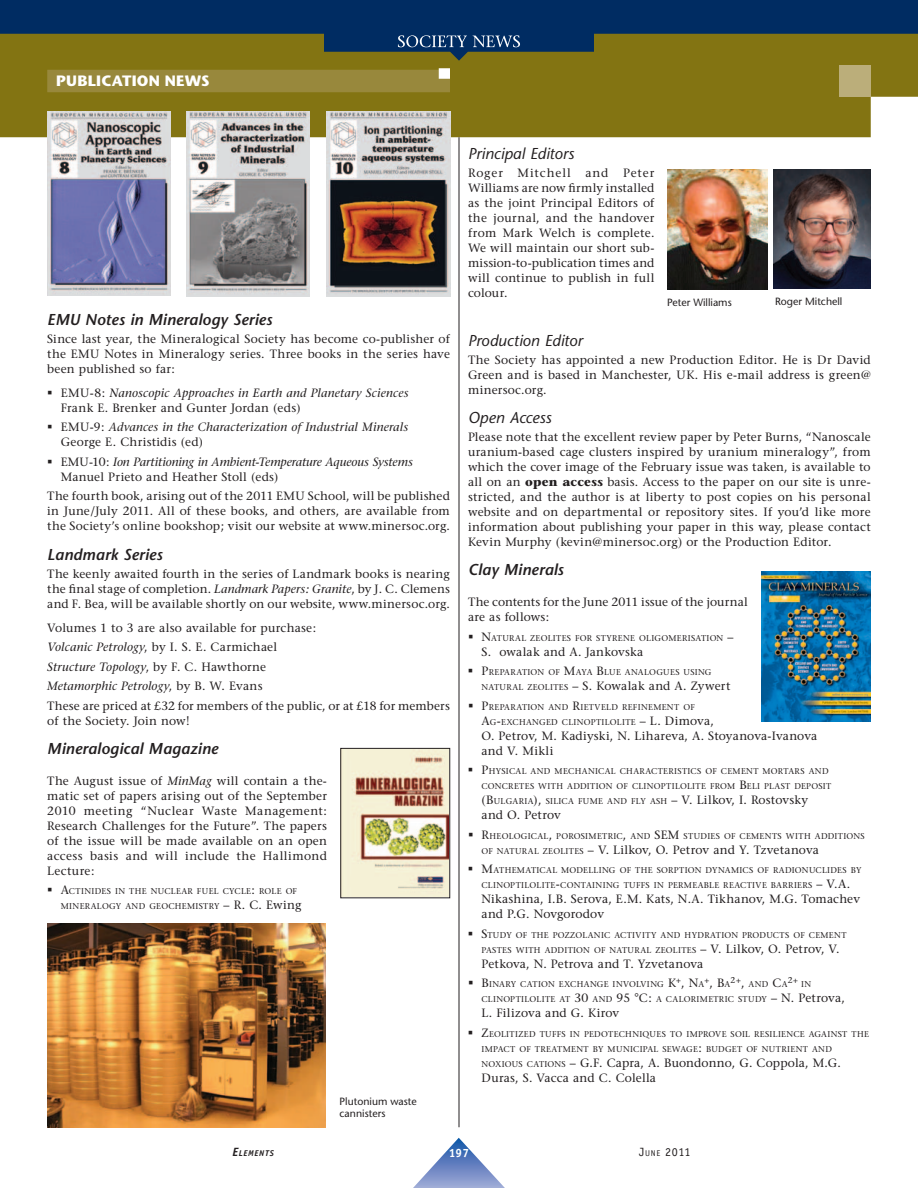
<style>
.page{position:relative;width:918px;height:1188px;background:#fff}
.page>*{position:absolute;margin:0;border:0;box-sizing:border-box;transform-origin:0 0}
.t1{font:italic 600 15.75px "Stone Sans";letter-spacing:.005em;color:#231f20}
.t2{font:italic 15.75px "Stone Sans";letter-spacing:.005em;color:#231f20}
.t3{font:700 15px "Stone Sans";letter-spacing:.015em;color:#fff}
.t4{font:12px/15px "Stone Serif";letter-spacing:.015em;color:#231f20;text-align:justify}
.t5{font:italic 12px/15px "Stone Serif";letter-spacing:.01em;color:#231f20}
.t6{font:12px "Officina Sans";color:#231f20}
.t7{font:700 12px "Officina Sans";color:#fff}
.t8{font:10.5px/12px "Stone Sans";color:#231f20}
.t9{font:8.4px/15px "Stone Serif";letter-spacing:.04em;color:#231f20}
.t10{font:italic 700 8.4px "Officina Sans";letter-spacing:.08em;color:#231f20}
.s1{font-style:normal}
.s2{font-style:italic}
.s3{font-size:12px}
.s4{font-weight:700}
.s5{font-size:8.4px}
</style>
<div class="page">
<div style="left:0;top:61px;width:918px;height:76px;background:#837412"></div>
<div style="left:839px;top:65px;width:32px;height:32px;background:#bbae7a"></div>
<div style="left:47px;top:70px;width:403px;height:22px;background:#98883c"></div>
<div style="left:439px;top:68px;width:11px;height:11px;background:#fff"></div>
<img style="left:342px;top:750px;width:106px;height:146px">
<div style="left:340px;top:748px;width:110px;height:150px;border:1px solid #231f20"></div>
<img style="left:761px;top:571px;width:110px;height:150px">
<hr style="left:459px;top:137px;width:1px;height:990px;background:#231f20">
<img style="left:47px;top:111px;width:124px;height:185px">
<img style="left:186px;top:111px;width:124px;height:185px">
<img style="left:327px;top:111px;width:123px;height:185px">
<img style="left:47px;top:924px;width:279px;height:203px">
<img style="left:774px;top:170px;width:97px;height:118px">
<img style="left:668px;top:170px;width:100px;height:119px">
<svg style="left:413px;top:1138px;width:92px;height:50px"></svg>
<svg style="left:0;top:0;width:918px;height:61px;background:#304644"></svg>
<svg style="left:398px;top:35px;width:122px;height:12px"></svg>
<p class="t3" style="left:56px;top:75px;width:155px">PUBLICATION NEWS</p>
<h1 class="t1" style="left:47px;top:313px;width:227px">EMU Notes in Mineralogy Series</h1>
<p class="t4" style="left:47px;top:332px;width:404px">Since last year, the Mineralogical Society has become co-publisher of the EMU Notes in Mineralogy series. Three books in the series have been published so far:</p>
<p class="t5" style="left:61px;top:386px;width:349px;text-indent:-14px">▪ <span class="s1">EMU-8:</span> Nanoscopic Approaches in Earth and Planetary Sciences<br><span class="s1">Frank E. Brenker and Gunter Jordan (eds)</span></p>
<p class="t5" style="left:61px;top:421px;width:349px;text-indent:-14px">▪ <span class="s1">EMU-9:</span> Advances in the Characterization of Industrial Minerals<br><span class="s1">George E. Christidis (ed)</span></p>
<p class="t5" style="left:61px;top:455px;width:354px;text-indent:-14px">▪ <span class="s1">EMU-10:</span> Ion Partitioning in Ambient-Temperature Aqueous Systems<br><span class="s1">Manuel Prieto and Heather Stoll (eds)</span></p>
<p class="t4" style="left:47px;top:490px;width:404px">The fourth book, arising out of the 2011 EMU School, will be published in June/July 2011. All of these books, and others, are available from the Society’s online bookshop; visit our website at www.minersoc.org.</p>
<h1 class="t1" style="left:47px;top:548px;width:117px">Landmark Series</h1>
<p class="t4" style="left:47px;top:567px;width:404px">The keenly awaited fourth in the series of Landmark books is nearing the final stage of completion. <span class="s2">Landmark Papers: Granite</span>, by J. C. Clemens and F. Bea, will be available shortly on our website, www.minersoc.org.</p>
<p class="t4" style="left:47px;top:619px;width:404px;line-height:19.5px;text-align:left">Volumes 1 to 3 are also available for purchase:<br><span class="s2">Volcanic Petrology</span>, by I. S. E. Carmichael<br><span class="s2">Structure Topology</span>, by F. C. Hawthorne<br><span class="s2">Metamorphic Petrology</span>, by B. W. Evans<br>These are priced at £32 for members of the public, or at £18 for members</p>
<p class="t4" style="left:47px;top:714px;width:144px">of the Society. Join now!</p>
<h1 class="t1" style="left:47px;top:742px;width:172px">Mineralogical Magazine</h1>
<p class="t4" style="left:47px;top:774px;width:281px">The August issue of <span class="s2">MinMag</span> will contain a the&shy;matic set of papers arising out of the September 2010 meeting “Nuclear Waste Management:<br>Research Challenges for the Future”. The papers of the issue will be made available on an open access basis and will include the Hallimond Lecture:</p>
<p class="t9" style="left:61px;top:884px;width:242px;text-indent:-13px">▪ <span class="s3">A</span>CTINIDES IN THE NUCLEAR FUEL CYCLE<span class="s3">:</span> ROLE OF<br>MINERALOGY AND GEOCHEMISTRY <span class="s3">– R. C. Ewing</span></p>
<p class="t8" style="left:340px;top:1097px;width:79px">Plutonium waste cannisters</p>
<h1 class="t2" style="left:468px;top:148px;width:108px">Principal Editors</h1>
<p class="t4" style="left:468px;top:167px;width:188px">Roger Mitchell and Peter Williams are now firmly installed as the joint Principal Editors of the journal, and the handover from Mark Welch is complete.<br>We will maintain our short sub&shy;mission-to-publication times and will continue to publish in full colour.</p>
<h1 class="t2" style="left:468px;top:334px;width:116px">Production Editor</h1>
<p class="t4" style="left:468px;top:354px;width:404px">The Society has appointed a new Production Editor. He is Dr David Green and is based in Manchester, UK. His e-mail address is green@ minersoc.org.</p>
<h1 class="t2" style="left:468px;top:412px;width:85px">Open Access</h1>
<p class="t4" style="left:468px;top:431px;width:404px">Please note that the excellent review paper by Peter Burns, “Nanoscale uranium-based cage clusters inspired by uranium mineralogy”, from which the cover image of the February issue was taken, is available to all on an <span class="s4">open access</span> basis. Access to the paper on our site is unre&shy;stricted, and the author is at liberty to post copies on his personal website and on departmental or repository sites. If you’d like more information about publishing your paper in this way, please contact Kevin Murphy (kevin@minersoc.org) or the Production Editor.</p>
<h1 class="t1" style="left:468px;top:564px;width:97px">Clay Minerals</h1>
<p class="t4" style="left:468px;top:596px;width:281px">The contents for the June 2011 issue of the journal are as follows:</p>
<p class="t9" style="left:468px;top:631px;width:267px">▪ <span class="s3">N</span>ATURAL ZEOLITES FOR STYRENE OLIGOMERISATION <span class="s3">–</span></p>
<p class="t4" style="left:481px;top:645px;width:163px">S. owalak and A. Jankovska</p>
<p class="t9" style="left:468px;top:666px;width:245px">▪ <span class="s3">P</span>REPARATION OF <span class="s3">M</span>AYA <span class="s3">B</span>LUE ANALOGUES USING</p>
<p class="t4" style="left:482px;top:680px;width:250px"><span class="s5">NATURAL ZEOLITES</span> – S. Kowalak and A. Zywert</p>
<p class="t9" style="left:481px;top:700px;width:234px;text-indent:-13px">▪ <span class="s3">P</span>REPARATION AND <span class="s3">R</span>IETVELD REFINEMENT OF<br><span class="s3">A</span>G<span class="s3">-</span>EXCHANGED CLINOPTILOLITE <span class="s3">– L. Dimova,</span></p>
<p class="t4" style="left:481px;top:729px;width:337px">O. Petrov, M. Kadiyski, N. Lihareva, A. Stoyanova-Ivanova and V. Mikli</p>
<p class="t9" style="left:482px;top:765px;width:351px;text-indent:-14px">▪ <span class="s3">P</span>HYSICAL AND MECHANICAL CHARACTERISTICS OF CEMENT MORTARS AND<br>CONCRETES WITH ADDITION OF CLINOPTILOLITE FROM <span class="s3">B</span>ELI PLAST DEPOSIT <span class="s3">(B</span>ULGARIA<span class="s3">),</span> SILICA FUME AND FLY ASH <span class="s3">– V. Lilkov, I. Rostovsky</span></p>
<p class="t4" style="left:482px;top:809px;width:81px">and O. Petrov</p>
<p class="t9" style="left:468px;top:829px;width:398px">▪ <span class="s3">R</span>HEOLOGICAL<span class="s3">,</span> POROSIMETRIC<span class="s3">,</span> AND <span class="s3">SEM</span> STUDIES OF CEMENTS WITH ADDITIONS</p>
<p class="t4" style="left:482px;top:843px;width:339px"><span class="s5">OF NATURAL ZEOLITES</span> – V. Lilkov, O. Petrov and Y. Tzvetanova</p>
<p class="t9" style="left:468px;top:864px;width:395px;text-align:center">▪ <span class="s3">M</span>ATHEMATICAL MODELLING OF THE SORPTION DYNAMICS OF RADIONUCLIDES BY<br>CLINOPTILOLITE<span class="s3">-</span>CONTAINING TUFFS IN PERMEABLE REACTIVE BARRIERS <span class="s3">– V.A.</span></p>
<p class="t4" style="left:481px;top:893px;width:380px">Nikashina, I.B. Serova, E.M. Kats, N.A. Tikhanov, M.G. Tomachev and P.G. Novgorodov</p>
<p class="t9" style="left:482px;top:928px;width:366px;text-indent:-14px">▪ <span class="s3">S</span>TUDY OF THE POZZOLANIC ACTIVITY AND HYDRATION PRODUCTS OF CEMENT<br>PASTES WITH ADDITION OF NATURAL ZEOLITES <span class="s3">– V. Lilkov, O. Petrov, V.</span></p>
<p class="t4" style="left:482px;top:957px;width:223px">Petkova, N. Petrova and T. Yzvetanova</p>
<p class="t9" style="left:468px;top:978px;width:238px">▪ <span class="s3">B</span>INARY CATION EXCHANGE INVOLVING <span class="s3">K</span>+<span class="s3">, N</span>A</p>
<p class="t9" style="left:704px;top:976px;width:27px">+<span class="s3">, B</span>A</p>
<p class="t9" style="left:731px;top:978px;width:58px">2+<span class="s3">,</span> AND <span class="s3">C</span>A</p>
<p class="t9" style="left:788px;top:973px;width:12px">2+</p>
<p class="t8" style="left:667px;top:298px;width:66px">Peter Williams</p>
<p class="t8" style="left:775px;top:297px;width:69px">Roger Mitchell</p>
<p class="t9" style="left:482px;top:978px;width:365px;text-indent:320px">IN<br>CLINOPTILOLITE AT <span class="s3">30</span> AND <span class="s3">95 °C:</span> A CALORIMETRIC STUDY <span class="s3">– N. Petrova,</span></p>
<p class="t4" style="left:481px;top:1007px;width:139px">L. Filizova and G. Kirov</p>
<p class="t9" style="left:482px;top:1027px;width:389px;text-indent:-14px">▪ <span class="s3">Z</span>EOLITIZED TUFFS IN PEDOTECHNIQUES TO IMPROVE SOIL RESILIENCE AGAINST THE<br>IMPACT OF TREATMENT BY MUNICIPAL SEWAGE<span class="s3">:</span> BUDGET OF NUTRIENT AND</p>
<p class="t4" style="left:482px;top:1056px;width:361px"><span class="s5">NOXIOUS CATIONS</span> – G.F. Capra, A. Buondonno, G. Coppola, M.G.<br>Duras, S. Vacca and C. Colella</p>
<p class="t10" style="left:232px;top:1150px;width:43px"><span class="s3">E</span>LEMENTS</p>
<p class="t7" style="left:449px;top:1149px;width:22px">197</p>
<p class="t6" style="left:639px;top:1147px;width:53px">J<span class="s5">UNE</span> 2011</p>
</div>
